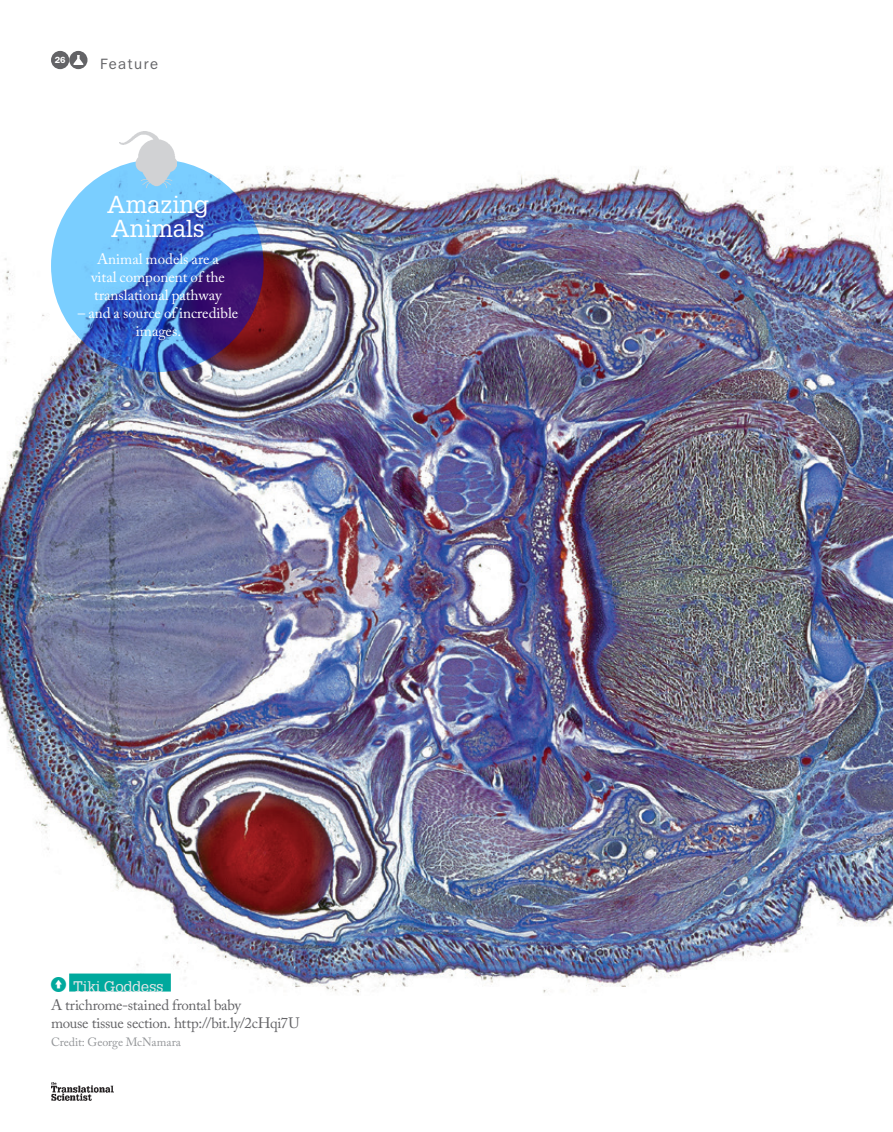
<style>
.page{position:relative;width:893px;height:1132px;background:#fff}
.page>*{position:absolute;margin:0;border:0;box-sizing:border-box;transform-origin:0 0}
.t1{font:24px/24px "Glypha LT Std";color:#fff}
.t2{font:15px/18px "Adobe Caslon Pro";color:#fff;text-align:center}
.t3{font:15px/18px "Adobe Caslon Pro";letter-spacing:-.02em;color:#636366}
.t4{font:15px "Glypha LT Std";letter-spacing:-.015em;color:#e6e7e9}
.t5{font:15px "ITC Franklin Gothic Std";letter-spacing:.1em;color:#636366}
.t6{font:12px "Adobe Caslon Pro";letter-spacing:-.005em;color:#939598}
.t7{font:600 9px "ITC Franklin Gothic Std";color:#fff}
</style>
<div class="page">
<img style="left:51px;top:1082px;width:62px;height:17px">
<img style="left:0;top:50px;width:893px;height:943px">
<div style="left:69px;top:973px;width:102px;height:18px;background:#00a99d"></div>
<svg style="left:51px;top:159px;width:213px;height:213px;background:#5482ce"></svg>
<div style="left:51px;top:51px;width:18px;height:18px;background:#636366;border-radius:50%"></div>
<div style="left:69px;top:51px;width:19px;height:18px;background:#636366;border-radius:50%"></div>
<svg style="left:73px;top:55px;width:10px;height:10px"></svg>
<img style="left:120px;top:131px;width:56px;height:56px">
<svg style="left:51px;top:975px;width:15px;height:16px"></svg>
<p class="t7" style="left:55px;top:55px;width:12px">26</p>
<p class="t5" style="left:100px;top:55px;width:59px">Feature</p>
<h1 class="t1" style="left:107px;top:192px;width:103px">Amazing<br>Animals</h1>
<p class="t2" style="left:91px;top:249px;width:135px">Animal models are a vital component of the translational pathway</p>
<p class="t2" style="left:78px;top:303px;width:162px">– and a source of incredible images.</p>
<p class="t4" style="left:73px;top:976px;width:92px">Tiki Goddess</p>
<p class="t3" style="left:51px;top:995px;width:250px">A trichrome-stained frontal baby<br>mouse tissue section. http://bit.ly/2cHqi7U</p>
<p class="t6" style="left:51px;top:1034px;width:131px">Credit: George McNamara</p>
</div>
